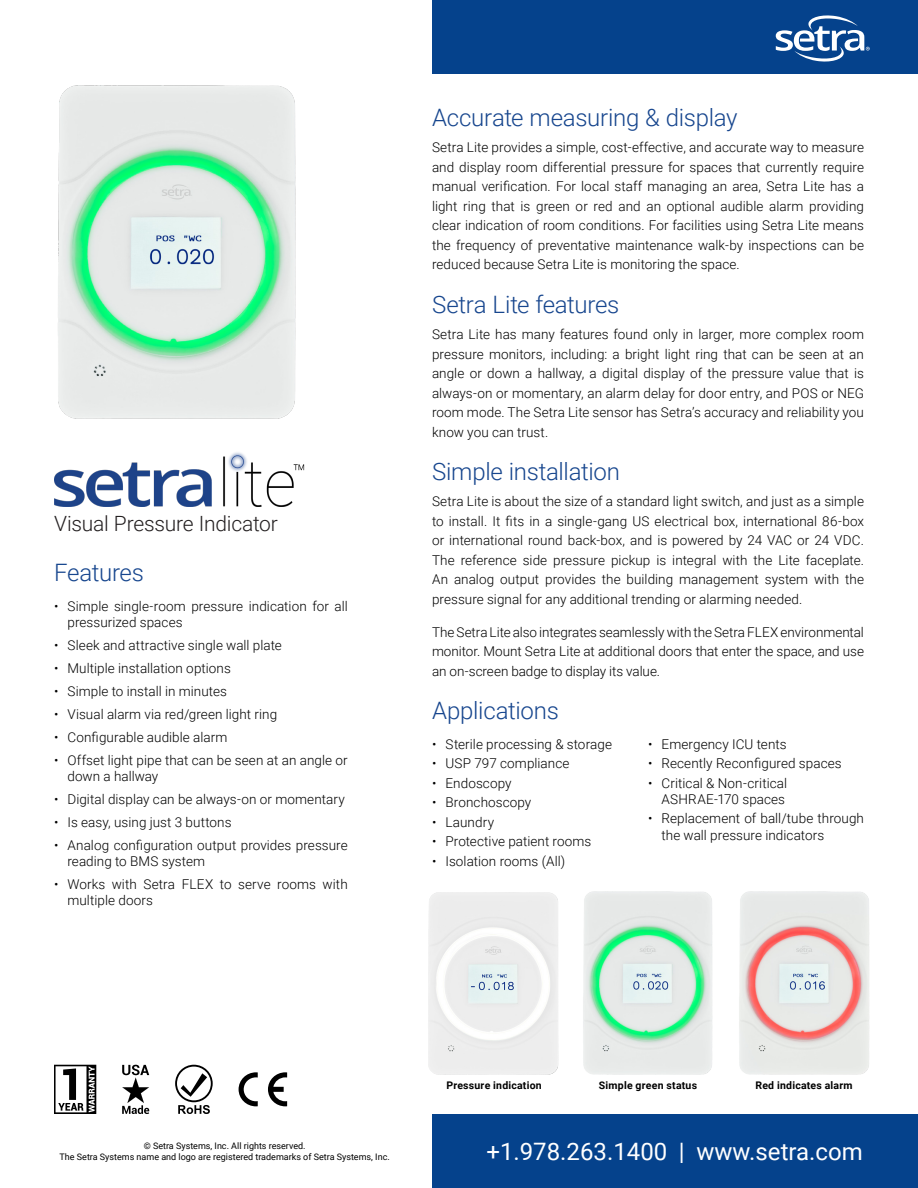
<style>
.page{position:relative;width:918px;height:1188px;background:#fff}
.page>*{position:absolute;margin:0;border:0;box-sizing:border-box;transform-origin:0 0}
.Key_Titles{font:300 24px "Roboto";letter-spacing:-.01em;color:#17468e}
.t1{font:24px "Roboto";color:#fff}
.Subtitle{font:300 21px "Roboto";letter-spacing:-.01em;color:#231f20}
.Paragraph_Style_1{font:300 13.5px/19.5px "Roboto";letter-spacing:.005em;color:#000}
.Table_Subtitle{font:700 10.5px "Roboto";letter-spacing:.02em;color:#000}
.t2{font:9px/10.8px "Roboto";color:#000;text-align:center}
</style>
<div class="page">
<div style="left:432px;top:0;width:486px;height:74px;background:#05428c"></div>
<div style="left:432px;top:1114px;width:486px;height:74px;background:#05428c"></div>
<svg style="left:776px;top:15px;width:94px;height:47px"></svg>
<svg style="left:175px;top:1065px;width:38px;height:49px"></svg>
<svg style="left:54px;top:1065px;width:42px;height:49px"></svg>
<svg style="left:239px;top:1072px;width:19px;height:34px"></svg>
<svg style="left:268px;top:1072px;width:19px;height:34px"></svg>
<svg style="left:122px;top:1065px;width:27px;height:49px"></svg>
<img style="left:58px;top:85px;width:238px;height:334px">
<img style="left:428px;top:892px;width:131px;height:183px">
<img style="left:583px;top:891px;width:129px;height:184px">
<img style="left:739px;top:891px;width:130px;height:184px">
<img style="left:54px;top:452px;width:251px;height:55px">
<p class="Subtitle" style="left:54px;top:509px;width:225px">Visual Pressure Indicator</p>
<p class="Key_Titles" style="left:54px;top:556px;width:91px">Features</p>
<p class="Paragraph_Style_1" style="left:68px;top:598px;width:282px;line-height:16.2px;text-indent:-14px">• Simple single-room pressure indication for all pressurized spaces</p>
<p class="Paragraph_Style_1" style="left:54px;top:635px;width:229px">• Sleek and attractive single wall plate</p>
<p class="Paragraph_Style_1" style="left:54px;top:658px;width:178px">• Multiple installation options</p>
<p class="Paragraph_Style_1" style="left:54px;top:681px;width:174px">• Simple to install in minutes</p>
<p class="Paragraph_Style_1" style="left:54px;top:704px;width:225px">• Visual alarm via red/green light ring</p>
<p class="Paragraph_Style_1" style="left:54px;top:727px;width:175px">• Configurable audible alarm</p>
<p class="Paragraph_Style_1" style="left:68px;top:752px;width:282px;line-height:16.2px;text-indent:-14px">• Offset light pipe that can be seen at an angle or down a hallway</p>
<p class="Paragraph_Style_1" style="left:54px;top:789px;width:292px">• Digital display can be always-on or momentary</p>
<p class="Paragraph_Style_1" style="left:54px;top:812px;width:179px">• Is easy, using just 3 buttons</p>
<p class="Paragraph_Style_1" style="left:68px;top:837px;width:282px;line-height:16.2px;text-indent:-14px">• Analog configuration output provides pressure reading to BMS system</p>
<p class="Paragraph_Style_1" style="left:68px;top:876px;width:282px;line-height:16.2px;text-indent:-14px">• Works with Setra FLEX to serve rooms with multiple doors</p>
<p class="Key_Titles" style="left:432px;top:101px;width:307px">Accurate measuring &amp; display</p>
<p class="Paragraph_Style_1" style="left:432px;top:137px;width:434px;text-align:justify">Setra Lite provides a simple, cost-effective, and accurate way to measure and display room differential pressure for spaces that currently require manual verification. For local staff managing an area, Setra Lite has a light ring that is green or red and an optional audible alarm providing clear indication of room conditions. For facilities using Setra Lite means the frequency of preventative maintenance walk-by inspections can be reduced because Setra Lite is monitoring the space.</p>
<p class="Key_Titles" style="left:432px;top:287px;width:189px">Setra Lite features</p>
<p class="Paragraph_Style_1" style="left:432px;top:324px;width:434px;text-align:justify">Setra Lite has many features found only in larger, more complex room pressure monitors, including: a bright light ring that can be seen at an angle or down a hallway, a digital display of the pressure value that is always-on or momentary, an alarm delay for door entry, and POS or NEG room mode. The Setra Lite sensor has Setra’s accuracy and reliability you know you can trust.</p>
<p class="Key_Titles" style="left:432px;top:455px;width:190px">Simple installation</p>
<p class="Paragraph_Style_1" style="left:432px;top:491px;width:434px;text-align:justify">Setra Lite is about the size of a standard light switch, and just as a simple to install. It fits in a single-gang US electrical box, international 86-box or international round back-box, and is powered by 24 VAC or 24 VDC.<br>The reference side pressure pickup is integral with the Lite faceplate.<br>An analog output provides the building management system with the pressure signal for any additional trending or alarming needed.</p>
<p class="Paragraph_Style_1" style="left:432px;top:622px;width:434px;text-align:justify">The Setra Lite also integrates seamlessly with the Setra FLEX environmental monitor. Mount Setra Lite at additional doors that enter the space, and use an on-screen badge to display its value.</p>
<p class="Key_Titles" style="left:432px;top:694px;width:128px">Applications</p>
<p class="Paragraph_Style_1" style="left:432px;top:734px;width:182px">• Sterile processing &amp; storage</p>
<p class="Paragraph_Style_1" style="left:432px;top:753px;width:139px">• USP 797 compliance</p>
<p class="Paragraph_Style_1" style="left:432px;top:773px;width:81px">• Endoscopy</p>
<p class="Paragraph_Style_1" style="left:432px;top:792px;width:101px">• Bronchoscopy</p>
<p class="Paragraph_Style_1" style="left:432px;top:812px;width:64px">• Laundry</p>
<p class="Paragraph_Style_1" style="left:432px;top:831px;width:161px">• Protective patient rooms</p>
<p class="Paragraph_Style_1" style="left:432px;top:851px;width:135px">• Isolation rooms (All)</p>
<p class="Paragraph_Style_1" style="left:648px;top:734px;width:140px">• Emergency ICU tents</p>
<p class="Paragraph_Style_1" style="left:648px;top:753px;width:195px">• Recently Reconfigured spaces</p>
<p class="Paragraph_Style_1" style="left:648px;top:774px;width:141px;line-height:16.2px;text-align:right">• Critical &amp; Non-critical<br>ASHRAE-170 spaces</p>
<p class="Paragraph_Style_1" style="left:662px;top:810px;width:204px;line-height:16.2px;text-indent:-14px">• Replacement of ball/tube through the wall pressure indicators</p>
<p class="t2" style="left:60px;top:1140px;width:332px">© Setra Systems, Inc. All rights reserved.<br>The Setra Systems name and logo are registered trademarks of Setra Systems, Inc.</p>
<p class="Table_Subtitle" style="left:446px;top:1078px;width:97px">Pressure indication</p>
<p class="Table_Subtitle" style="left:599px;top:1078px;width:100px">Simple green status</p>
<p class="Table_Subtitle" style="left:756px;top:1078px;width:98px">Red indicates alarm</p>
<h1 class="t1" style="left:486px;top:1135px;width:378px">+1.978.263.1400 | www.setra.com</h1>
</div>
